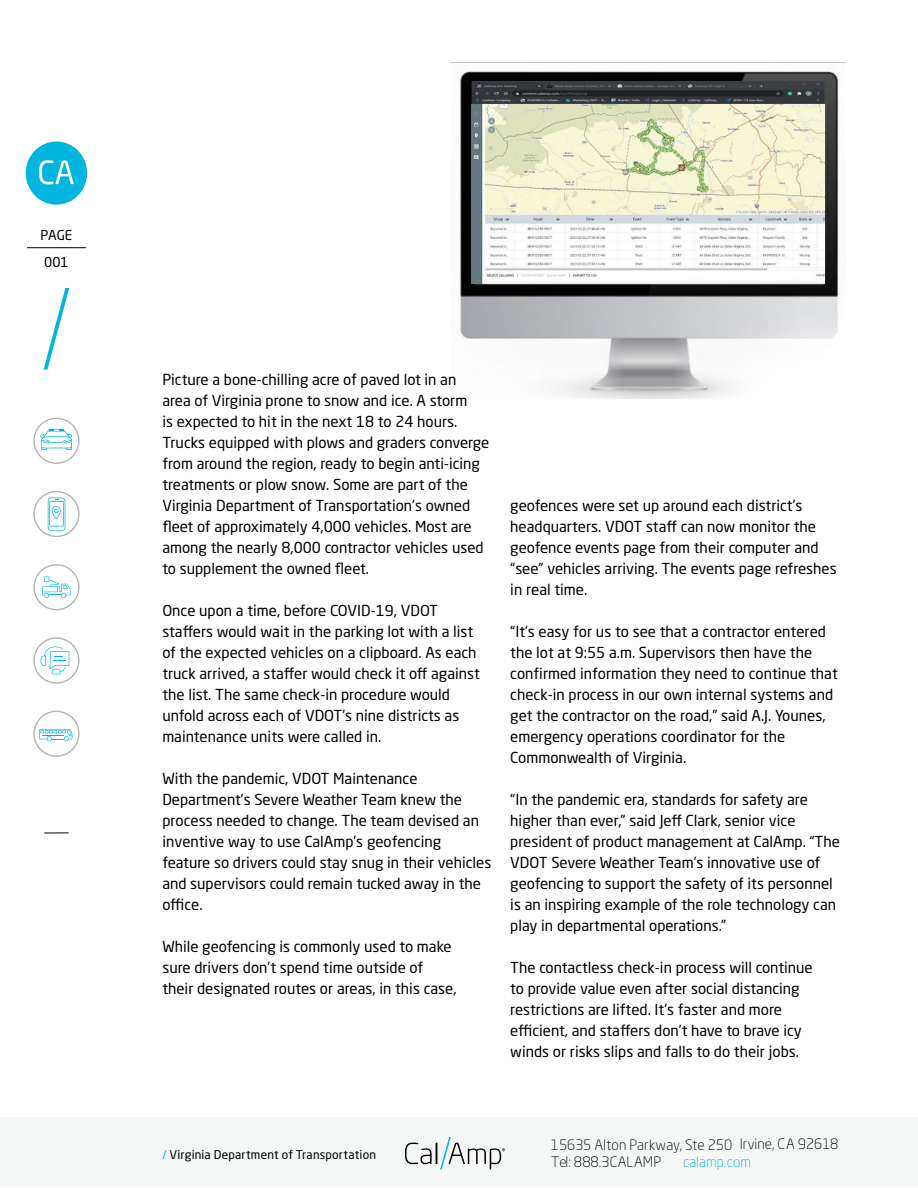
<style>
.page{position:relative;width:918px;height:1188px;background:#fff}
.page>*{position:absolute;margin:0;border:0;box-sizing:border-box;transform-origin:0 0}
.t1{font:15px/21px "Neo Sans Std";color:#000}
.t2{font:300 14.25px/17.9px "Neo Sans Std";color:#000}
.t3{font:300 14.25px "Neo Sans Std";color:#00b5de}
.t4{font:13.5px/27px "Neo Sans Std";letter-spacing:.005em;color:#000}
.t5{font:12px "Neo Sans Std";letter-spacing:.015em;color:#000}
.s1{color:#00b5de}
</style>
<div class="page">
<img style="left:460px;top:71px;width:379px;height:328px">
<svg style="left:44px;top:288px;width:25px;height:82px"></svg>
<div style="left:26px;top:141px;width:61px;height:64px;background:#00b5de;border-radius:50%"></div>
<hr style="left:27px;top:247px;width:59px;height:1px;background:#000">
<svg style="left:39px;top:160px;width:35px;height:24px"></svg>
<svg style="left:44px;top:833px;width:25px;height:1px"></svg>
<svg style="left:405px;top:1137px;width:100px;height:33px"></svg>
<svg style="left:33px;top:564px;width:47px;height:46px"></svg>
<svg style="left:33px;top:418px;width:47px;height:46px"></svg>
<svg style="left:33px;top:711px;width:47px;height:46px"></svg>
<svg style="left:33px;top:491px;width:47px;height:46px"></svg>
<svg style="left:33px;top:637px;width:47px;height:47px"></svg>
<p class="t4" style="left:40px;top:221px;width:33px">PAGE<br>001</p>
<p class="t1" style="left:162px;top:369px;width:329px">Picture a bone-chilling acre of paved lot in an<br>area of Virginia prone to snow and ice. A storm<br>is expected to hit in the next 18 to 24 hours.<br>Trucks equipped with plows and graders converge from around the region, ready to begin anti-icing treatments or plow snow. Some are part of the Virginia Department of Transportation’s owned fleet of approximately 4,000 vehicles. Most are among the nearly 8,000 contractor vehicles used to supplement the owned fleet.</p>
<p class="t1" style="left:162px;top:600px;width:319px">Once upon a time, before COVID-19, VDOT staffers would wait in the parking lot with a list of the expected vehicles on a clipboard. As each truck arrived, a staffer would check it off against the list. The same check-in procedure would unfold across each of VDOT’s nine districts as maintenance units were called in.</p>
<p class="t1" style="left:162px;top:768px;width:330px">With the pandemic, VDOT Maintenance Department’s Severe Weather Team knew the process needed to change. The team devised an inventive way to use CalAmp’s geofencing feature so drivers could stay snug in their vehicles and supervisors could remain tucked away in the office.</p>
<p class="t1" style="left:162px;top:936px;width:296px">While geofencing is commonly used to make sure drivers don’t spend time outside of their designated routes or areas, in this case,</p>
<p class="t1" style="left:510px;top:495px;width:328px">geofences were set up around each district’s headquarters. VDOT staff can now monitor the geofence events page from their computer and “see” vehicles arriving. The events page refreshes in real time.</p>
<p class="t1" style="left:510px;top:621px;width:329px">“It’s easy for us to see that a contractor entered the lot at 9:55 a.m. Supervisors then have the confirmed information they need to continue that check-in process in our own internal systems and get the contractor on the road,” said A.J. Younes, emergency operations coordinator for the Commonwealth of Virginia.</p>
<p class="t1" style="left:510px;top:789px;width:331px">“In the pandemic era, standards for safety are higher than ever,” said Jeff Clark, senior vice president of product management at CalAmp. “The VDOT Severe Weather Team’s innovative use of geofencing to support the safety of its personnel is an inspiring example of the role technology can play in departmental operations.”</p>
<p class="t1" style="left:510px;top:957px;width:304px">The contactless check-in process will continue to provide value even after social distancing restrictions are lifted. It’s faster and more efficient, and staffers don’t have to brave icy winds or risks slips and falls to do their jobs.</p>
<p class="t5" style="left:162px;top:1148px;width:215px"><span class="s1">/</span> Virginia Department of Transportation</p>
<p class="t2" style="left:551px;top:1135px;width:289px">15635 Alton Parkway, Ste 250 Irvine, CA 92618<br>Tel: 888.3CALAMP</p>
<p class="t3" style="left:683px;top:1153px;width:69px">calamp.com</p>
</div>
